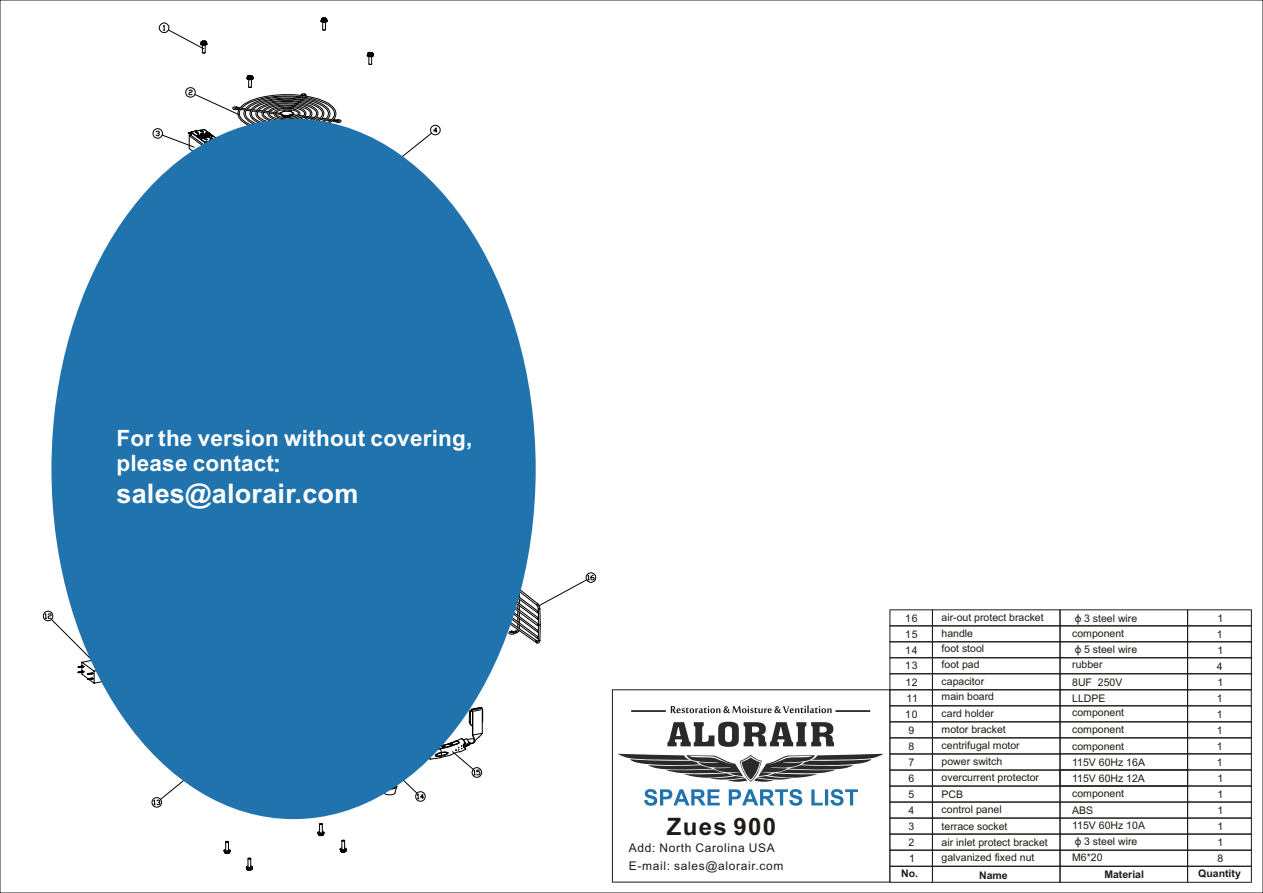
<style>
.page{position:relative;width:1263px;height:893px;background:#fff}
.page>*{position:absolute;margin:0;border:0;box-sizing:border-box;transform-origin:0 0}
.t1{font:700 27px "Arial";letter-spacing:.01em;color:#fff}
.t2{font:700 24px "Arial";letter-spacing:.055em;color:#1f1a17}
.t3{font:700 22.5px/25.2px "Arial";letter-spacing:.01em;color:#fff}
.t4{font:12px/18px "Arial";letter-spacing:.055em;color:#1f1a17}
.t5{font:10.5px/16px "Arial";color:#1f1a17}
.t6{font:700 10.5px "Arial";color:#1f1a17}
.s1{font-family:"FZZZHONGJW GB1 0";font-weight:400}
.s2{font-family:"FZZZHONGJW GB1 0";font-size:12px}
</style>
<div class="page">
<div style="left:1059px;top:673px;width:129px;height:17px;border:1px solid #1f1a17"></div>
<div style="left:1059px;top:721px;width:129px;height:17px;border:1px solid #1f1a17"></div>
<div style="left:1059px;top:689px;width:129px;height:17px;border:1px solid #1f1a17"></div>
<div style="left:1059px;top:737px;width:129px;height:17px;border:1px solid #1f1a17"></div>
<div style="left:1059px;top:753px;width:129px;height:17px;border:1px solid #1f1a17"></div>
<div style="left:1059px;top:769px;width:129px;height:17px;border:1px solid #1f1a17"></div>
<div style="left:889px;top:673px;width:44px;height:17px;border:1px solid #1f1a17"></div>
<div style="left:889px;top:721px;width:44px;height:17px;border:1px solid #1f1a17"></div>
<div style="left:889px;top:689px;width:44px;height:17px;border:1px solid #1f1a17"></div>
<div style="left:889px;top:737px;width:44px;height:17px;border:1px solid #1f1a17"></div>
<div style="left:932px;top:673px;width:128px;height:17px;border:1px solid #1f1a17"></div>
<div style="left:932px;top:721px;width:128px;height:17px;border:1px solid #1f1a17"></div>
<div style="left:932px;top:689px;width:128px;height:17px;border:1px solid #1f1a17"></div>
<div style="left:932px;top:737px;width:128px;height:17px;border:1px solid #1f1a17"></div>
<div style="left:1059px;top:770px;width:129px;height:16px;border:1px solid #1f1a17"></div>
<div style="left:1059px;top:786px;width:129px;height:16px;border:1px solid #1f1a17"></div>
<div style="left:1059px;top:866px;width:129px;height:17px;border:1px solid #1f1a17"></div>
<div style="left:1059px;top:850px;width:129px;height:17px;border:1px solid #1f1a17"></div>
<div style="left:1059px;top:834px;width:129px;height:16px;border:1px solid #1f1a17"></div>
<div style="left:1059px;top:818px;width:129px;height:16px;border:1px solid #1f1a17"></div>
<div style="left:1059px;top:802px;width:129px;height:16px;border:1px solid #1f1a17"></div>
<div style="left:932px;top:770px;width:128px;height:16px;border:1px solid #1f1a17"></div>
<div style="left:932px;top:786px;width:128px;height:16px;border:1px solid #1f1a17"></div>
<div style="left:932px;top:850px;width:128px;height:17px;border:1px solid #1f1a17"></div>
<div style="left:932px;top:834px;width:128px;height:16px;border:1px solid #1f1a17"></div>
<div style="left:932px;top:818px;width:128px;height:16px;border:1px solid #1f1a17"></div>
<div style="left:932px;top:802px;width:128px;height:16px;border:1px solid #1f1a17"></div>
<div style="left:889px;top:866px;width:44px;height:17px;border:1px solid #1f1a17"></div>
<div style="left:932px;top:866px;width:128px;height:17px;border:1px solid #1f1a17"></div>
<div style="left:889px;top:770px;width:44px;height:16px;border:1px solid #1f1a17"></div>
<div style="left:889px;top:786px;width:44px;height:16px;border:1px solid #1f1a17"></div>
<div style="left:889px;top:834px;width:44px;height:16px;border:1px solid #1f1a17"></div>
<div style="left:889px;top:818px;width:44px;height:16px;border:1px solid #1f1a17"></div>
<div style="left:889px;top:802px;width:44px;height:16px;border:1px solid #1f1a17"></div>
<div style="left:889px;top:850px;width:44px;height:17px;border:1px solid #1f1a17"></div>
<div style="left:1059px;top:641px;width:129px;height:17px;border:1px solid #1f1a17"></div>
<div style="left:1059px;top:609px;width:129px;height:17px;border:1px solid #1f1a17"></div>
<div style="left:889px;top:641px;width:44px;height:17px;border:1px solid #1f1a17"></div>
<div style="left:889px;top:609px;width:44px;height:17px;border:1px solid #1f1a17"></div>
<div style="left:932px;top:641px;width:128px;height:17px;border:1px solid #1f1a17"></div>
<div style="left:932px;top:609px;width:128px;height:17px;border:1px solid #1f1a17"></div>
<div style="left:1187px;top:657px;width:65px;height:17px;border:1px solid #1f1a17"></div>
<div style="left:1187px;top:625px;width:65px;height:17px;border:1px solid #1f1a17"></div>
<div style="left:1187px;top:721px;width:65px;height:17px;border:1px solid #1f1a17"></div>
<div style="left:1187px;top:705px;width:65px;height:17px;border:1px solid #1f1a17"></div>
<div style="left:1187px;top:673px;width:65px;height:17px;border:1px solid #1f1a17"></div>
<div style="left:1187px;top:737px;width:65px;height:17px;border:1px solid #1f1a17"></div>
<div style="left:1187px;top:689px;width:65px;height:17px;border:1px solid #1f1a17"></div>
<div style="left:1187px;top:786px;width:65px;height:16px;border:1px solid #1f1a17"></div>
<div style="left:1187px;top:834px;width:65px;height:16px;border:1px solid #1f1a17"></div>
<div style="left:1187px;top:850px;width:65px;height:17px;border:1px solid #1f1a17"></div>
<div style="left:1187px;top:753px;width:65px;height:17px;border:1px solid #1f1a17"></div>
<div style="left:1187px;top:802px;width:65px;height:16px;border:1px solid #1f1a17"></div>
<div style="left:1187px;top:818px;width:65px;height:16px;border:1px solid #1f1a17"></div>
<div style="left:1187px;top:866px;width:65px;height:17px;border:1px solid #1f1a17"></div>
<div style="left:1187px;top:641px;width:65px;height:17px;border:1px solid #1f1a17"></div>
<div style="left:1187px;top:609px;width:65px;height:17px;border:1px solid #1f1a17"></div>
<svg style="left:611px;top:689px;width:279px;height:194px"></svg>
<svg style="left:644px;top:789px;width:214px;height:17px"></svg>
<svg style="left:618px;top:754px;width:265px;height:28px"></svg>
<svg style="left:667px;top:722px;width:167px;height:25px"></svg>
<svg style="left:671px;top:705px;width:160px;height:8px"></svg>
<hr style="left:631px;top:710px;width:35px;height:2px;background:#1f1a17">
<hr style="left:835px;top:710px;width:35px;height:2px;background:#1f1a17">
<svg style="left:223px;top:840px;width:8px;height:14px"></svg>
<svg style="left:245px;top:857px;width:8px;height:14px"></svg>
<svg style="left:317px;top:823px;width:8px;height:14px"></svg>
<svg style="left:339px;top:839px;width:8px;height:14px"></svg>
<svg style="left:43px;top:17px;width:553px;height:799px"></svg>
<div style="left:51px;top:119px;width:485px;height:700px;background:#2173ad;border-radius:50%"></div>
<h3 class="t3" style="left:116px;top:427px;width:357px">For the version without covering, please contact<span class="s1">:</span></h3>
<h1 class="t1" style="left:116px;top:483px;width:243px">sales@alorair.com</h1>
<h2 class="t2" style="left:667px;top:817px;width:111px">Zues 900</h2>
<p class="t4" style="left:629px;top:840px;width:156px">Add: North Carolina USA<br>E-mail: sales@alorair.com</p>
<p class="t5" style="left:905px;top:611px;width:14px">16</p>
<p class="t5" style="left:941px;top:610px;width:104px">air-out protect bracket</p>
<p class="t5" style="left:1072px;top:611px;width:67px"><span class="s2">φ</span>3 steel wire</p>
<p class="t5" style="left:1217px;top:611px;width:7px">1</p>
<p class="t5" style="left:905px;top:627px;width:14px">15</p>
<p class="t5" style="left:905px;top:643px;width:14px">14</p>
<p class="t5" style="left:941px;top:626px;width:44px">handle foot stool</p>
<p class="t5" style="left:1072px;top:625px;width:67px;line-height:16.8px">component <span class="s2">φ</span>5 steel wire</p>
<p class="t5" style="left:1217px;top:627px;width:8px">1<br>1</p>
<p class="t5" style="left:905px;top:659px;width:14px">13</p>
<p class="t5" style="left:941px;top:658px;width:39px">foot pad</p>
<p class="t5" style="left:1072px;top:658px;width:32px">rubber</p>
<p class="t5" style="left:1217px;top:659px;width:7px">4</p>
<p class="t5" style="left:905px;top:675px;width:14px;text-align:center">12<br>11<br>10<br>9<br>8<br>7<br>6<br>5<br>4<br>3<br>2<br>1</p>
<p class="t5" style="left:941px;top:674px;width:44px">capacitor</p>
<p class="t5" style="left:1072px;top:675px;width:52px">8UF 250V</p>
<p class="t5" style="left:941px;top:690px;width:54px">main board</p>
<p class="t5" style="left:1072px;top:691px;width:35px">LLDPE</p>
<p class="t5" style="left:941px;top:706px;width:54px">card holder</p>
<p class="t5" style="left:1072px;top:706px;width:53px">component</p>
<p class="t5" style="left:941px;top:722px;width:66px">motor bracket</p>
<p class="t5" style="left:1072px;top:722px;width:53px">component</p>
<p class="t5" style="left:941px;top:738px;width:80px">centrifugal motor</p>
<p class="t5" style="left:1072px;top:739px;width:53px">component</p>
<p class="t5" style="left:941px;top:754px;width:62px">power switch</p>
<p class="t5" style="left:1072px;top:755px;width:74px">115V 60Hz 16A</p>
<p class="t5" style="left:941px;top:770px;width:99px">overcurrent protector</p>
<p class="t5" style="left:1072px;top:771px;width:74px">115V 60Hz 12A</p>
<p class="t5" style="left:941px;top:787px;width:23px">PCB</p>
<p class="t5" style="left:1072px;top:786px;width:53px">component</p>
<p class="t5" style="left:941px;top:802px;width:62px">control panel</p>
<p class="t5" style="left:1072px;top:803px;width:23px">ABS</p>
<p class="t5" style="left:941px;top:819px;width:67px">terrace socket</p>
<p class="t5" style="left:941px;top:835px;width:108px">air inlet protect bracket</p>
<p class="t5" style="left:941px;top:850px;width:94px">galvanized fixed nut</p>
<p class="t5" style="left:1072px;top:818px;width:74px">115V 60Hz 10A</p>
<p class="t5" style="left:1072px;top:850px;width:32px">M6*20</p>
<p class="t5" style="left:1072px;top:834px;width:67px"><span class="s2">φ</span>3 steel wire</p>
<p class="t5" style="left:1217px;top:675px;width:7px">1</p>
<p class="t5" style="left:1217px;top:691px;width:7px">1</p>
<p class="t5" style="left:1217px;top:707px;width:7px">1</p>
<p class="t5" style="left:1217px;top:723px;width:7px">1</p>
<p class="t5" style="left:1217px;top:739px;width:7px">1</p>
<p class="t5" style="left:1217px;top:755px;width:7px">1</p>
<p class="t5" style="left:1217px;top:771px;width:7px">1</p>
<p class="t5" style="left:1217px;top:787px;width:7px">1</p>
<p class="t5" style="left:1217px;top:803px;width:7px">1</p>
<p class="t5" style="left:1217px;top:819px;width:7px">1</p>
<p class="t5" style="left:1217px;top:835px;width:7px">1</p>
<p class="t5" style="left:1217px;top:851px;width:7px">8</p>
<p class="t6" style="left:901px;top:869px;width:18px">No.</p>
<p class="t6" style="left:979px;top:871px;width:30px">Name</p>
<p class="t6" style="left:1198px;top:869px;width:44px">Quantity</p>
<p class="t6" style="left:1104px;top:870px;width:41px">Material</p>
</div>
